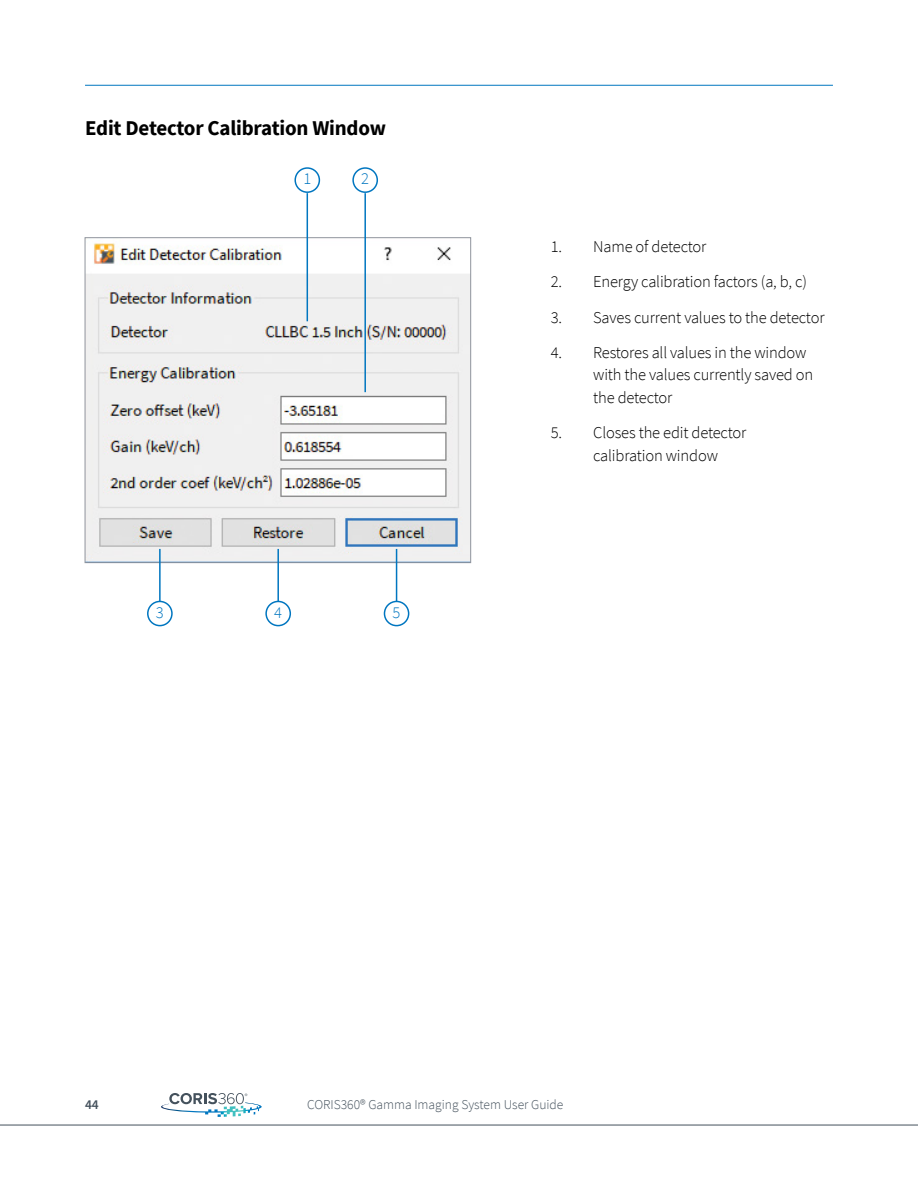
<style>
.page{position:relative;width:918px;height:1188px;background:#fff}
.page>*{position:absolute;margin:0;border:0;box-sizing:border-box;transform-origin:0 0}
.t1{font:700 21px "Source Sans Pro";letter-spacing:-.01em;color:#000}
.t2{font:300 16.5px/22.5px "Source Sans Pro";letter-spacing:-.01em;color:#000}
.t3{font:300 16.5px "Source Sans Pro";color:#0076c0}
.t4{font:300 13.5px "Source Sans Pro";color:#44515c}
.t5{font:600 13.5px "Source Sans Pro";color:#44515c}
</style>
<div class="page">
<svg style="left:161px;top:1093px;width:101px;height:24px"></svg>
<hr style="left:0;top:1125px;width:918px;height:1px;background:#44515c">
<img style="left:87px;top:240px;width:382px;height:321px">
<div style="left:85px;top:238px;width:386px;height:325px;border:1px solid #8f949d"></div>
<hr style="left:307px;top:193px;width:1px;height:128px;background:#0076c0">
<div style="left:294px;top:167px;width:26px;height:26px;border:2px solid #0076c0;border-radius:50%"></div>
<hr style="left:364px;top:193px;width:2px;height:199px;background:#0076c0">
<div style="left:352px;top:167px;width:26px;height:26px;border:2px solid #0076c0;border-radius:50%"></div>
<hr style="left:159px;top:549px;width:2px;height:53px;background:#0076c0">
<div style="left:147px;top:601px;width:26px;height:25px;border:2px solid #0076c0;border-radius:50%"></div>
<hr style="left:277px;top:549px;width:2px;height:53px;background:#0076c0">
<div style="left:265px;top:601px;width:26px;height:25px;border:2px solid #0076c0;border-radius:50%"></div>
<hr style="left:396px;top:549px;width:1px;height:53px;background:#0076c0">
<div style="left:384px;top:601px;width:25px;height:25px;border:2px solid #0076c0;border-radius:50%"></div>
<hr style="left:85px;top:85px;width:748px;height:1px;background:#0076c0">
<p class="t1" style="left:85px;top:114px;width:302px">Edit Detector Calibration Window</p>
<p class="t3" style="left:303px;top:169px;width:9px">1</p>
<p class="t3" style="left:361px;top:169px;width:9px">2</p>
<p class="t3" style="left:156px;top:602px;width:9px">3</p>
<p class="t3" style="left:274px;top:602px;width:9px">4</p>
<p class="t3" style="left:393px;top:602px;width:9px">5</p>
<p class="t2" style="left:551px;top:235px;width:157px">1. Name of detector</p>
<p class="t2" style="left:551px;top:271px;width:258px">2. Energy calibration factors (a, b, c)</p>
<p class="t2" style="left:551px;top:306px;width:275px">3. Saves current values to the detector</p>
<p class="t2" style="left:593px;top:341px;width:221px;text-indent:-43px">4. Restores all values in the window with the values currently saved on the detector</p>
<p class="t2" style="left:593px;top:422px;width:155px;text-indent:-43px">5. Closes the edit detector calibration window</p>
<p class="t5" style="left:85px;top:1096px;width:15px">44</p>
<p class="t4" style="left:307px;top:1096px;width:258px">CORIS360® Gamma Imaging System User Guide</p>
</div>
